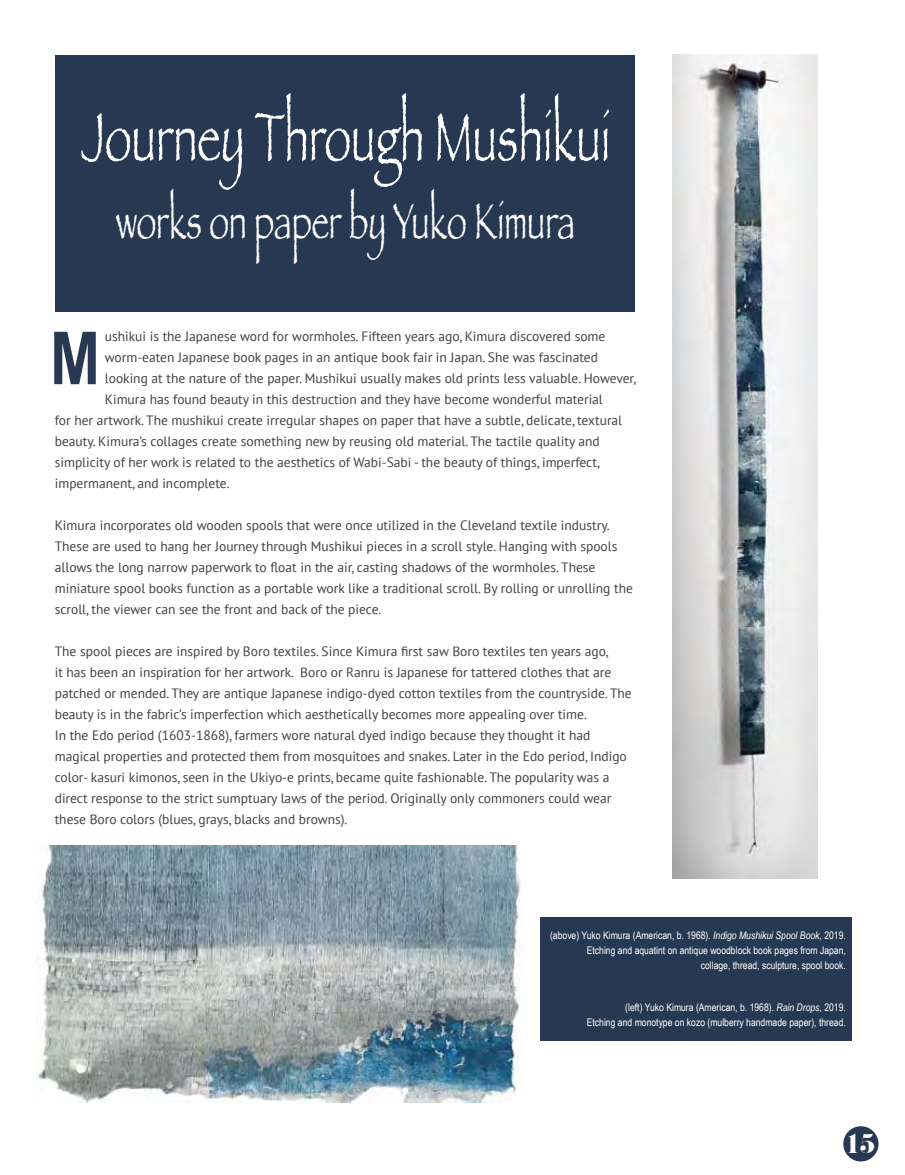
<style>
.page{position:relative;width:905px;height:1175px;background:#fff}
.page>*{position:absolute;margin:0;border:0;box-sizing:border-box;transform-origin:0 0}
.t1{font:700 73.2px "Arial Narrow";color:#273952}
.t2{font:condensed 70.95px "Papyrus";color:#fff;scale:.9 1}
.t3{font:condensed 52.5px "Papyrus";color:#fff;scale:.9 1}
.t4{font:26.55px "Pistilli";color:#fff}
.t5{font:13.5px/21px "PT Sans";color:#414042}
.t6{font:10.5px/15px "Arial Narrow";color:#fff;text-align:right}
.s1{font-style:italic}
</style>
<div class="page">
<div style="left:843px;top:1126px;width:35px;height:35px;background:#273952;border-radius:50%"></div>
<div style="left:56px;top:55px;width:579px;height:256px;background:#273952"></div>
<div style="left:540px;top:917px;width:311px;height:124px;background:#273952"></div>
<img style="left:672px;top:54px;width:145px;height:824px">
<img style="left:36px;top:845px;width:485px;height:257px">
<h2 class="t2" style="left:81px;top:94px;width:589px">Journey Through Mushikui</h2>
<h3 class="t3" style="left:116px;top:189px;width:511px">works on paper by Yuko Kimura</h3>
<p class="t5" style="left:105px;top:325px;width:502px">ushikui is the Japanese word for wormholes. Fifteen years ago, Kimura discovered some</p>
<p class="t5" style="left:105px;top:346px;width:494px">worm-eaten Japanese book pages in an antique book fair in Japan. She was fascinated</p>
<p class="t5" style="left:105px;top:367px;width:532px">looking at the nature of the paper. Mushikui usually makes old prints less valuable. However,</p>
<p class="t5" style="left:105px;top:388px;width:499px">Kimura has found beauty in this destruction and they have become wonderful material</p>
<p class="t5" style="left:55px;top:409px;width:569px">for her artwork. The mushikui create irregular shapes on paper that have a subtle, delicate, textural</p>
<p class="t5" style="left:55px;top:430px;width:546px">beauty. Kimura’s collages create something new by reusing old material. The tactile quality and</p>
<p class="t5" style="left:55px;top:451px;width:546px">simplicity of her work is related to the aesthetics of Wabi-Sabi - the beauty of things, imperfect,</p>
<p class="t5" style="left:55px;top:472px;width:176px">impermanent, and incomplete.</p>
<p class="t5" style="left:55px;top:514px;width:579px">Kimura incorporates old wooden spools that were once utilized in the Cleveland textile industry.<br>These are used to hang her Journey through Mushikui pieces in a scroll style. Hanging with spools allows the long narrow paperwork to float in the air, casting shadows of the wormholes. These miniature spool books function as a portable work like a traditional scroll. By rolling or unrolling the scroll, the viewer can see the front and back of the piece.</p>
<p class="t5" style="left:55px;top:640px;width:578px">The spool pieces are inspired by Boro textiles. Since Kimura first saw Boro textiles ten years ago,<br>it has been an inspiration for her artwork. Boro or Ranru is Japanese for tattered clothes that are patched or mended. They are antique Japanese indigo-dyed cotton textiles from the countryside. The beauty is in the fabric’s imperfection which aesthetically becomes more appealing over time.<br>In the Edo period (1603-1868), farmers wore natural dyed indigo because they thought it had magical properties and protected them from mosquitoes and snakes. Later in the Edo period, Indigo color- kasuri kimonos, seen in the Ukiyo-e prints, became quite fashionable. The popularity was a direct response to the strict sumptuary laws of the period. Originally only commoners could wear these Boro colors (blues, grays, blacks and browns).</p>
<h1 class="t1" style="left:50px;top:303px;width:51px">M</h1>
<p class="t6" style="left:550px;top:927px;width:297px">(above) Yuko Kimura (American, b. 1968). <span class="s1">Indigo Mushikui Spool Book,</span> 2019.<br>Etching and aquatint on antique woodblock book pages from Japan,<br>collage, thread, sculpture, spool book.</p>
<p class="t6" style="left:587px;top:999px;width:260px">(left) Yuko Kimura (American, b. 1968). <span class="s1">Rain Drops</span>, 2019.<br>Etching and monotype on kozo (mulberry handmade paper), thread.</p>
<h3 class="t4" style="left:844px;top:1125px;width:32px">15</h3>
</div>
